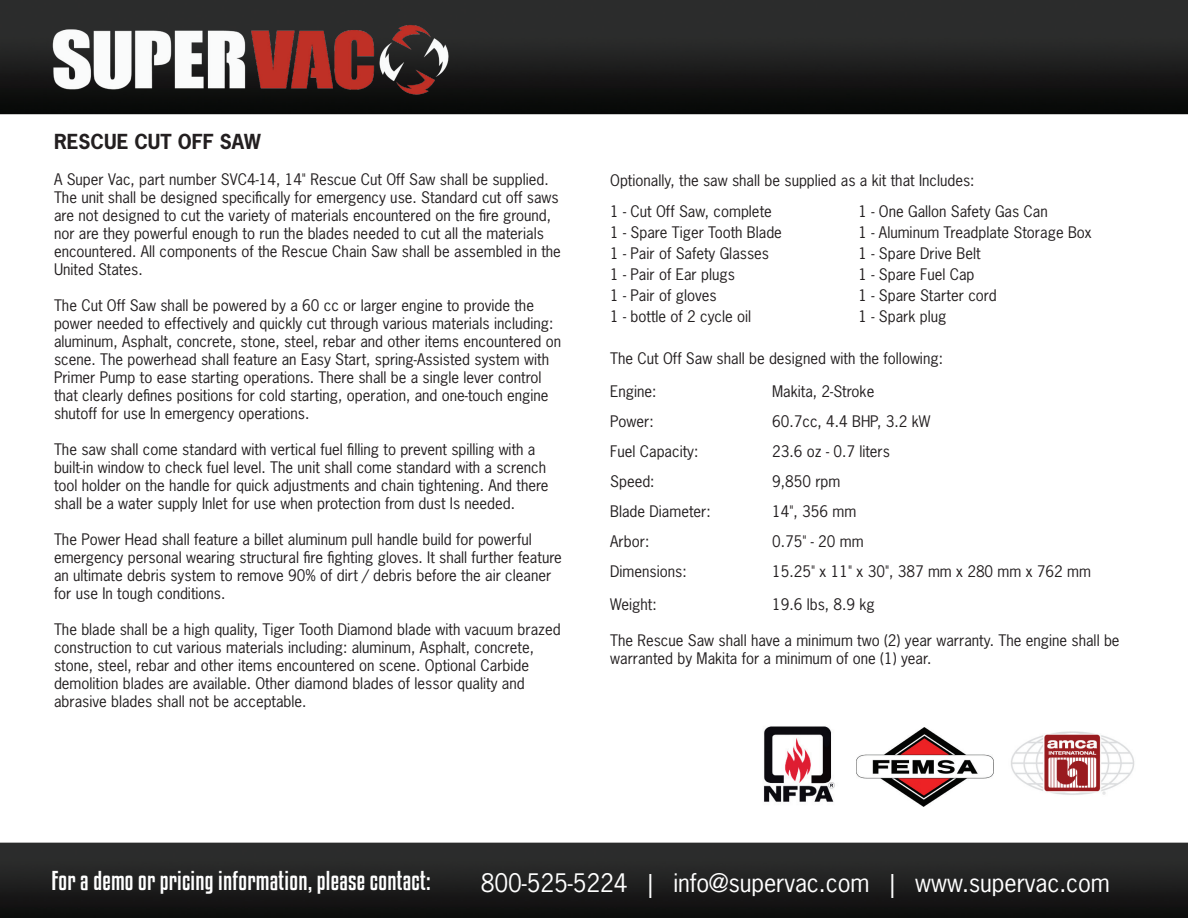
<style>
.page{position:relative;width:1188px;height:918px;background:#fff}
.page>*{position:absolute;margin:0;border:0;box-sizing:border-box;transform-origin:0 0}
.t1{font:24px "News Gothic Std";letter-spacing:-.005em;color:#fff}
.t2{font:24px "Kenyan Coffee Rg";letter-spacing:.01em;color:#fff}
.t3{font:700 19.5px "News Gothic Std";color:#231f20}
.t4{font:15px/18px "News Gothic Std";color:#231f20}
</style>
<div class="page">
<img style="left:0;top:0;width:1188px;height:918px">
<img style="left:45px;top:10px;width:415px;height:100px">
<img style="left:755px;top:718px;width:85px;height:91px">
<img style="left:856px;top:728px;width:138px;height:79px">
<img style="left:1005px;top:728px;width:135px;height:68px">
<h2 class="t3" style="left:54px;top:128px;width:208px">RESCUE CUT OFF SAW</h2>
<p class="t4" style="left:54px;top:170px;width:508px">A Super Vac, part number SVC4-14, 14" Rescue Cut Off Saw shall be supplied.<br>The unit shall be designed specifically for emergency use. Standard cut off saws are not designed to cut the variety of materials encountered on the fire ground, nor are they powerful enough to run the blades needed to cut all the materials encountered. All components of the Rescue Chain Saw shall be assembled in the United States.</p>
<p class="t4" style="left:54px;top:296px;width:509px">The Cut Off Saw shall be powered by a 60 cc or larger engine to provide the power needed to effectively and quickly cut through various materials including: aluminum, Asphalt, concrete, stone, steel, rebar and other items encountered on scene. The powerhead shall feature an Easy Start, spring-Assisted system with Primer Pump to ease starting operations. There shall be a single lever control that clearly defines positions for cold starting, operation, and one-touch engine shutoff for use In emergency operations.</p>
<p class="t4" style="left:54px;top:440px;width:496px">The saw shall come standard with vertical fuel filling to prevent spilling with a built-in window to check fuel level. The unit shall come standard with a scrench tool holder on the handle for quick adjustments and chain tightening. And there shall be a water supply Inlet for use when protection from dust Is needed.</p>
<p class="t4" style="left:54px;top:530px;width:509px">The Power Head shall feature a billet aluminum pull handle build for powerful emergency personal wearing structural fire fighting gloves. It shall further feature an ultimate debris system to remove 90% of dirt / debris before the air cleaner for use In tough conditions.</p>
<p class="t4" style="left:54px;top:620px;width:508px">The blade shall be a high quality, Tiger Tooth Diamond blade with vacuum brazed construction to cut various materials including: aluminum, Asphalt, concrete, stone, steel, rebar and other items encountered on scene. Optional Carbide demolition blades are available. Other diamond blades of lessor quality and abrasive blades shall not be acceptable.</p>
<p class="t4" style="left:610px;top:165px;width:366px;line-height:30.6px">Optionally, the saw shall be supplied as a kit that Includes:<br>1 - Cut Off Saw, complete</p>
<p class="t4" style="left:610px;top:222px;width:173px;line-height:21px">1 - Spare Tiger Tooth Blade<br>1 - Pair of Safety Glasses<br>1 - Pair of Ear plugs<br>1 - Pair of gloves<br>1 - bottle of 2 cycle oil</p>
<p class="t4" style="left:859px;top:201px;width:235px;line-height:21px">1 - One Gallon Safety Gas Can<br>1 - Aluminum Treadplate Storage Box<br>1 - Spare Drive Belt<br>1 - Spare Fuel Cap<br>1 - Spare Starter cord<br>1 - Spark plug</p>
<p class="t4" style="left:610px;top:342px;width:334px;line-height:33px">The Cut Off Saw shall be designed with the following:<br>Engine:</p>
<p class="t4" style="left:772px;top:382px;width:104px">Makita, 2-Stroke</p>
<p class="t4" style="left:610px;top:412px;width:45px">Power:</p>
<p class="t4" style="left:772px;top:412px;width:160px">60.7cc, 4.4 BHP, 3.2 kW</p>
<p class="t4" style="left:610px;top:442px;width:90px">Fuel Capacity:</p>
<p class="t4" style="left:772px;top:442px;width:119px">23.6 oz - 0.7 liters</p>
<p class="t4" style="left:610px;top:472px;width:46px">Speed:</p>
<p class="t4" style="left:772px;top:472px;width:70px">9,850 rpm</p>
<p class="t4" style="left:610px;top:502px;width:102px">Blade Diameter:</p>
<p class="t4" style="left:772px;top:502px;width:86px">14", 356 mm</p>
<p class="t4" style="left:610px;top:532px;width:41px">Arbor:</p>
<p class="t4" style="left:772px;top:532px;width:93px">0.75" - 20 mm</p>
<p class="t4" style="left:610px;top:562px;width:78px">Dimensions:</p>
<p class="t4" style="left:772px;top:562px;width:320px">15.25" x 11" x 30", 387 mm x 280 mm x 762 mm</p>
<p class="t4" style="left:610px;top:595px;width:48px">Weight:</p>
<p class="t4" style="left:772px;top:595px;width:104px">19.6 lbs, 8.9 kg</p>
<p class="t4" style="left:610px;top:631px;width:511px">The Rescue Saw shall have a minimum two (2) year warranty. The engine shall be warranted by Makita for a minimum of one (1) year.</p>
<h1 class="t2" style="left:52px;top:866px;width:381px">For a demo or pricing information, please contact:</h1>
<h1 class="t1" style="left:481px;top:867px;width:631px">800-525-5224 | info@supervac.com | www.supervac.com</h1>
</div>
